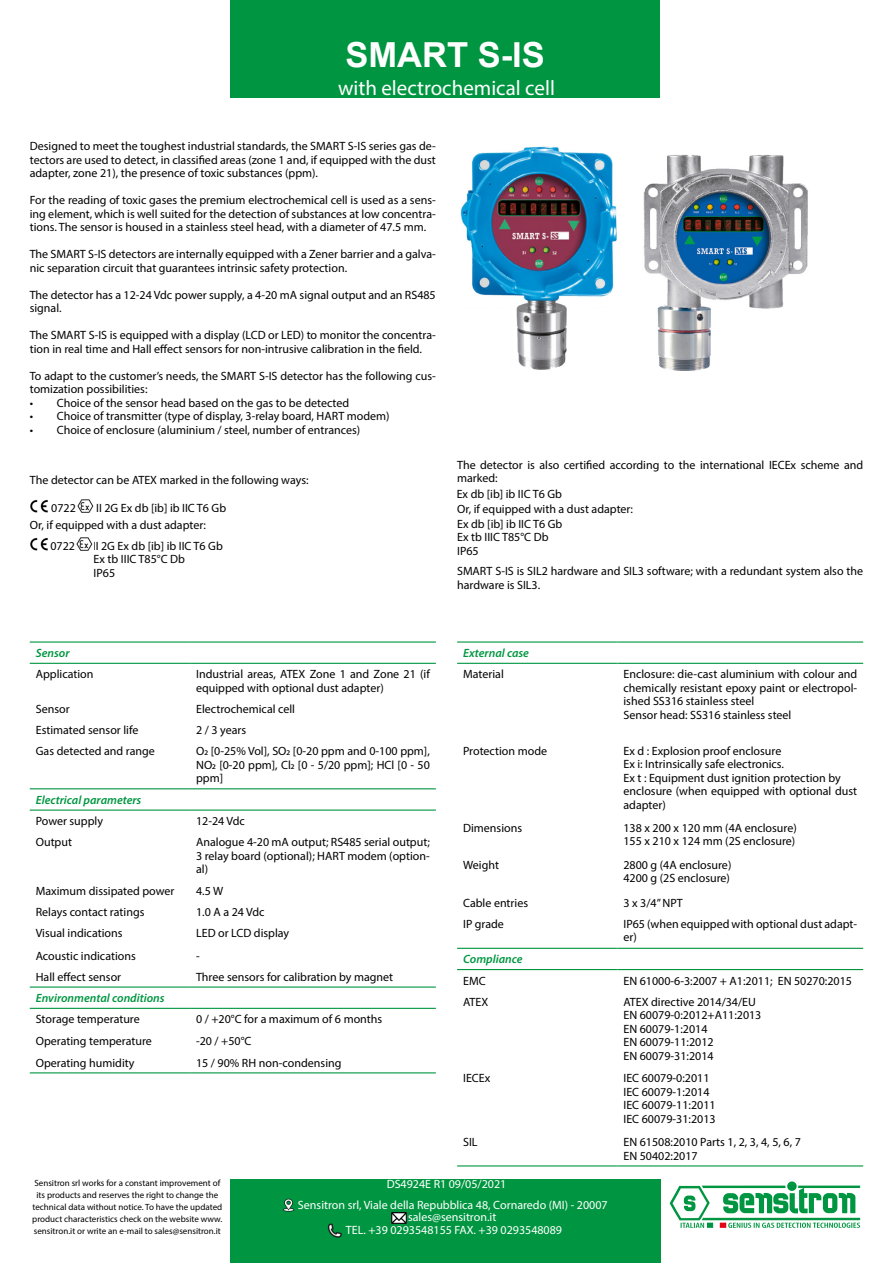
<style>
.page{position:relative;width:893px;height:1263px;background:#fff}
.page>*{position:absolute;margin:0;border:0;box-sizing:border-box;transform-origin:0 0}
.t1{font:700 34.5px "Arial";color:#fff}
.t2{font:21px "Myriad Pro";color:#fff}
.t3{font:12px/13.5px "Myriad Pro";color:#000}
.t4{font:12px/12px "Myriad Pro";color:#fff;text-align:center}
.t5{font:italic 600 12px "Myriad Pro";color:#009641}
.t6{font:9px/12px "Myriad Pro";color:#000;text-align:center}
</style>
<div class="page">
<div style="left:231px;top:1179px;width:430px;height:84px;background:#009641"></div>
<div style="left:230px;top:0;width:430px;height:98px;background:#009641"></div>
<svg style="left:670px;top:1181px;width:190px;height:47px"></svg>
<img style="left:283px;top:1198px;width:11px;height:14px">
<img style="left:391px;top:1213px;width:15px;height:10px">
<img style="left:327px;top:1223px;width:15px;height:14px">
<hr style="left:30px;top:641px;width:160px;height:2px;background:#009641">
<hr style="left:190px;top:641px;width:246px;height:2px;background:#009641">
<hr style="left:30px;top:663px;width:160px;height:1px;background:#009641">
<hr style="left:190px;top:663px;width:246px;height:1px;background:#009641">
<hr style="left:30px;top:788px;width:160px;height:1px;background:#009641">
<hr style="left:190px;top:788px;width:246px;height:1px;background:#009641">
<hr style="left:30px;top:809px;width:160px;height:2px;background:#009641">
<hr style="left:190px;top:809px;width:246px;height:2px;background:#009641">
<hr style="left:30px;top:986px;width:160px;height:2px;background:#009641">
<hr style="left:190px;top:986px;width:246px;height:2px;background:#009641">
<hr style="left:30px;top:1008px;width:160px;height:1px;background:#009641">
<hr style="left:190px;top:1008px;width:246px;height:1px;background:#009641">
<hr style="left:30px;top:1072px;width:160px;height:1px;background:#009641">
<hr style="left:190px;top:1072px;width:246px;height:1px;background:#009641">
<hr style="left:457px;top:969px;width:160px;height:1px;background:#009641">
<hr style="left:617px;top:969px;width:246px;height:1px;background:#009641">
<hr style="left:457px;top:1165px;width:160px;height:1px;background:#009641">
<hr style="left:617px;top:1165px;width:246px;height:1px;background:#009641">
<hr style="left:457px;top:641px;width:160px;height:2px;background:#009641">
<hr style="left:617px;top:641px;width:246px;height:2px;background:#009641">
<hr style="left:457px;top:663px;width:160px;height:1px;background:#009641">
<hr style="left:617px;top:663px;width:246px;height:1px;background:#009641">
<hr style="left:457px;top:948px;width:160px;height:1px;background:#009641">
<hr style="left:617px;top:948px;width:246px;height:1px;background:#009641">
<img style="left:643px;top:154px;width:165px;height:217px">
<img style="left:460px;top:146px;width:157px;height:224px">
<img style="left:30px;top:537px;width:18px;height:13px">
<img style="left:76px;top:537px;width:17px;height:13px">
<img style="left:30px;top:499px;width:18px;height:13px">
<img style="left:77px;top:499px;width:17px;height:13px">
<h1 class="t1" style="left:346px;top:31px;width:201px">SMART S-IS</h1>
<h2 class="t2" style="left:338px;top:75px;width:218px">with electrochemical cell</h2>
<p class="t3" style="left:30px;top:139px;width:408px;text-align:justify">Designed to meet the toughest industrial standards, the SMART S-IS series gas de&shy;tectors are used to detect, in classified areas (zone 1 and, if equipped with the dust adapter, zone 21), the presence of toxic substances (ppm).</p>
<p class="t3" style="left:30px;top:193px;width:408px;text-align:justify">For the reading of toxic gases the premium electrochemical cell is used as a sens&shy;ing element, which is well suited for the detection of substances at low concentra&shy;tions. The sensor is housed in a stainless steel head, with a diameter of 47.5 mm.</p>
<p class="t3" style="left:30px;top:247px;width:408px">The SMART S-IS detectors are internally equipped with a Zener barrier and a galva&shy;nic separation circuit that guarantees intrinsic safety protection.</p>
<p class="t3" style="left:30px;top:288px;width:408px">The detector has a 12-24 Vdc power supply, a 4-20 mA signal output and an RS485 signal.</p>
<p class="t3" style="left:30px;top:328px;width:408px">The SMART S-IS is equipped with a display (LCD or LED) to monitor the concentra&shy;tion in real time and Hall effect sensors for non-intrusive calibration in the field.</p>
<p class="t3" style="left:30px;top:369px;width:408px">To adapt to the customer’s needs, the SMART S-IS detector has the following cus&shy;tomization possibilities:</p>
<p class="t3" style="left:30px;top:396px;width:321px">• Choice of the sensor head based on the gas to be detected</p>
<p class="t3" style="left:30px;top:409px;width:361px">• Choice of transmitter (type of display, 3-relay board, HART modem)</p>
<p class="t3" style="left:30px;top:423px;width:332px">• Choice of enclosure (aluminium / steel, number of entrances)</p>
<p class="t3" style="left:30px;top:473px;width:280px">The detector can be ATEX marked in the following ways:</p>
<p class="t3" style="left:51px;top:501px;width:26px">0722</p>
<p class="t3" style="left:96px;top:501px;width:132px">II 2G Ex db [ib] ib IIC T6 Gb</p>
<p class="t3" style="left:30px;top:518px;width:177px">Or, if equipped with a dust adapter:</p>
<p class="t3" style="left:50px;top:539px;width:26px">0722</p>
<p class="t3" style="left:93px;top:539px;width:132px">II 2G Ex db [ib] ib IIC T6 Gb<br>Ex tb IIIC T85°C Db<br>IP65</p>
<p class="t3" style="left:457px;top:458px;width:408px">The detector is also certified according to the international IECEx scheme and marked:</p>
<p class="t3" style="left:457px;top:517px;width:107px">Ex db [ib] ib IIC T6 Gb<br>Ex tb IIIC T85°C Db<br>IP65</p>
<p class="t3" style="left:457px;top:487px;width:107px">Ex db [ib] ib IIC T6 Gb</p>
<p class="t3" style="left:457px;top:502px;width:177px">Or, if equipped with a dust adapter:</p>
<p class="t3" style="left:457px;top:564px;width:408px">SMART S-IS is SIL2 hardware and SIL3 software; with a redundant system also the hardware is SIL3.</p>
<p class="t5" style="left:36px;top:645px;width:35px">Sensor</p>
<p class="t3" style="left:36px;top:667px;width:59px">Application</p>
<p class="t3" style="left:196px;top:667px;width:235px">Industrial areas, ATEX Zone 1 and Zone 21 (if equipped with optional dust adapter)</p>
<p class="t3" style="left:36px;top:702px;width:35px">Sensor</p>
<p class="t3" style="left:196px;top:702px;width:101px">Electrochemical cell</p>
<p class="t3" style="left:36px;top:723px;width:104px">Estimated sensor life</p>
<p class="t3" style="left:196px;top:723px;width:52px">2 / 3 years</p>
<p class="t3" style="left:36px;top:744px;width:121px">Gas detected and range</p>
<p class="t3" style="left:196px;top:744px;width:235px;text-align:justify">O2 [0-25% Vol], SO2 [0-20 ppm and 0-100 ppm], NO2 [0-20 ppm], Cl2 [0 - 5/20 ppm]; HCl [0 - 50 ppm]</p>
<p class="t5" style="left:36px;top:792px;width:107px">Electrical parameters</p>
<p class="t3" style="left:36px;top:814px;width:69px">Power supply</p>
<p class="t3" style="left:196px;top:814px;width:50px">12-24 Vdc</p>
<p class="t3" style="left:36px;top:835px;width:38px">Output</p>
<p class="t3" style="left:196px;top:835px;width:235px;text-align:justify">Analogue 4-20 mA output; RS485 serial output; 3 relay board (optional); HART modem (option&shy;al)</p>
<p class="t3" style="left:36px;top:884px;width:140px">Maximum dissipated power</p>
<p class="t3" style="left:196px;top:884px;width:29px">4.5 W</p>
<p class="t3" style="left:36px;top:905px;width:110px">Relays contact ratings</p>
<p class="t3" style="left:196px;top:905px;width:70px">1.0 A a 24 Vdc</p>
<p class="t3" style="left:36px;top:926px;width:88px">Visual indications</p>
<p class="t3" style="left:196px;top:926px;width:95px">LED or LCD display</p>
<p class="t3" style="left:36px;top:948px;width:102px">Acoustic indications</p>
<p class="t3" style="left:196px;top:948px;width:5px">-</p>
<p class="t3" style="left:36px;top:970px;width:87px">Hall effect sensor</p>
<p class="t3" style="left:196px;top:970px;width:199px">Three sensors for calibration by magnet</p>
<p class="t5" style="left:36px;top:990px;width:130px">Environmental conditions</p>
<p class="t3" style="left:36px;top:1012px;width:106px">Storage temperature</p>
<p class="t3" style="left:196px;top:1012px;width:188px">0 / +20°C for a maximum of 6 months</p>
<p class="t3" style="left:36px;top:1034px;width:118px">Operating temperature</p>
<p class="t3" style="left:196px;top:1034px;width:57px">-20 / +50°C</p>
<p class="t3" style="left:36px;top:1056px;width:100px">Operating humidity</p>
<p class="t3" style="left:196px;top:1056px;width:147px">15 / 90% RH non-condensing</p>
<p class="t5" style="left:463px;top:645px;width:67px">External case</p>
<p class="t3" style="left:463px;top:667px;width:42px">Material</p>
<p class="t3" style="left:623px;top:667px;width:235px">Enclosure: die-cast aluminium with colour and chemically resistant epoxy paint or electropol&shy;ished SS316 stainless steel<br>Sensor head: SS316 stainless steel</p>
<p class="t3" style="left:463px;top:744px;width:85px">Protection mode</p>
<p class="t3" style="left:623px;top:744px;width:235px">Ex d : Explosion proof enclosure<br>Ex i: Intrinsically safe electronics.<br>Ex t : Equipment dust ignition protection by enclosure (when equipped with optional dust adapter)</p>
<p class="t3" style="left:463px;top:821px;width:61px">Dimensions</p>
<p class="t3" style="left:623px;top:821px;width:175px">138 x 200 x 120 mm (4A enclosure)<br>155 x 210 x 124 mm (2S enclosure)</p>
<p class="t3" style="left:463px;top:858px;width:37px">Weight</p>
<p class="t3" style="left:623px;top:858px;width:109px">2800 g (4A enclosure)<br>4200 g (2S enclosure)</p>
<p class="t3" style="left:463px;top:896px;width:67px">Cable entries</p>
<p class="t3" style="left:623px;top:896px;width:61px">3 x 3/4” NPT</p>
<p class="t3" style="left:463px;top:917px;width:42px">IP grade</p>
<p class="t3" style="left:623px;top:917px;width:235px">IP65 (when equipped with optional dust adapt&shy;er)</p>
<p class="t5" style="left:463px;top:952px;width:61px">Compliance</p>
<p class="t3" style="left:463px;top:973px;width:24px">EMC</p>
<p class="t3" style="left:623px;top:973px;width:230px">EN 61000-6-3:2007 + A1:2011; EN 50270:2015</p>
<p class="t3" style="left:463px;top:995px;width:27px">ATEX</p>
<p class="t3" style="left:623px;top:995px;width:139px">ATEX directive 2014/34/EU<br>EN 60079-0:2012+A11:2013<br>EN 60079-1:2014<br>EN 60079-11:2012<br>EN 60079-31:2014</p>
<p class="t3" style="left:463px;top:1071px;width:29px">IECEx</p>
<p class="t3" style="left:623px;top:1071px;width:94px">IEC 60079-0:2011<br>IEC 60079-1:2014<br>IEC 60079-11:2011<br>IEC 60079-31:2013</p>
<p class="t3" style="left:463px;top:1135px;width:16px">SIL</p>
<p class="t3" style="left:623px;top:1135px;width:179px">EN 61508:2010 Parts 1, 2, 3, 4, 5, 6, 7<br>EN 50402:2017</p>
<p class="t6" style="left:32px;top:1176px;width:192px">Sensitron srl works for a constant improvement of its products and reserves the right to change the technical data without notice. To have the updated product characteristics check on the website www. sensitron.it or write an e-mail to sales@sensitron.it</p>
<p class="t4" style="left:387px;top:1178px;width:121px">DS4924E R1 09/05/2021</p>
<p class="t4" style="left:298px;top:1199px;width:311px">Sensitron srl, Viale della Repubblica 48, Cornaredo (MI) - 20007 sales@sensitron.it</p>
<p class="t4" style="left:346px;top:1224px;width:218px">TEL. +39 0293548155 FAX. +39 0293548089</p>
</div>
